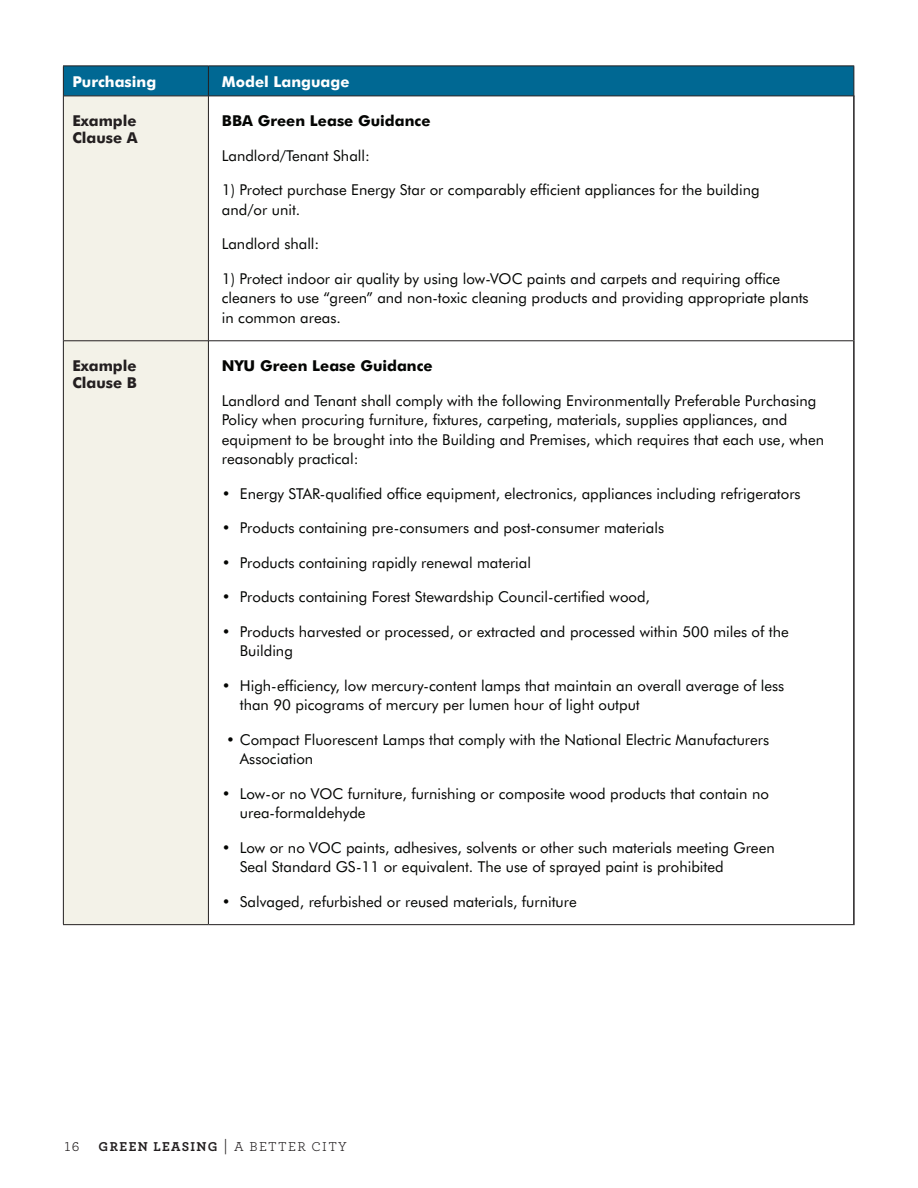
<style>
.page{position:relative;width:918px;height:1188px;background:#fff}
.page>*{position:absolute;margin:0;border:0;box-sizing:border-box;transform-origin:0 0}
.t1{font:15px/19.5px "Futura BT";color:#040503}
.t2{font:700 15px "Futura BT";color:#040503}
.t3{font:700 15px/17.2px "Futura BT";color:#231f20}
.t4{font:700 15px "Futura BT";color:#fff}
.t5{font:700 13.5px "Archer Pro";letter-spacing:.1em;color:#231f20}
.t6{font:13.5px "Archer Pro";letter-spacing:.1em;color:#231f20}
.s1{font-weight:400;font-size:16.5px}
.s2{font-weight:400}
</style>
<div class="page">
<div style="left:64px;top:67px;width:790px;height:29px;background:#006893"></div>
<div style="left:64px;top:97px;width:144px;height:827px;background:#f3f2e8"></div>
<hr style="left:853px;top:96px;width:2px;height:245px;background:#231f20">
<hr style="left:208px;top:66px;width:646px;height:1px;background:#231f20">
<hr style="left:854px;top:66px;width:1px;height:30px;background:#231f20">
<hr style="left:208px;top:96px;width:647px;height:1px;background:#231f20">
<hr style="left:63px;top:66px;width:1px;height:30px;background:#231f20">
<hr style="left:63px;top:66px;width:145px;height:1px;background:#231f20">
<hr style="left:208px;top:66px;width:1px;height:30px;background:#231f20">
<hr style="left:63px;top:96px;width:1px;height:245px;background:#231f20">
<hr style="left:64px;top:96px;width:144px;height:1px;background:#231f20">
<hr style="left:208px;top:96px;width:1px;height:245px;background:#231f20">
<hr style="left:208px;top:341px;width:645px;height:1px;background:#231f20">
<hr style="left:853px;top:341px;width:2px;height:583px;background:#231f20">
<hr style="left:208px;top:924px;width:647px;height:1px;background:#231f20">
<hr style="left:63px;top:341px;width:1px;height:583px;background:#231f20">
<hr style="left:64px;top:341px;width:144px;height:1px;background:#231f20">
<hr style="left:208px;top:341px;width:1px;height:583px;background:#231f20">
<hr style="left:63px;top:924px;width:145px;height:1px;background:#231f20">
<p class="t4" style="left:72px;top:72px;width:85px">Purchasing</p>
<p class="t4" style="left:222px;top:72px;width:129px">Model Language</p>
<p class="t3" style="left:72px;top:112px;width:67px">Example<br>Clause A</p>
<p class="t2" style="left:222px;top:112px;width:210px">BBA Green Lease Guidance</p>
<p class="t1" style="left:222px;top:146px;width:149px">Landlord/Tenant Shall:</p>
<p class="t1" style="left:222px;top:180px;width:539px">1) Protect purchase Energy Star or comparably efficient appliances for the building and/or unit.</p>
<p class="t1" style="left:222px;top:234px;width:99px">Landlord shall:</p>
<p class="t1" style="left:222px;top:269px;width:280px">1) Protect indoor air quality by using low-VOC</p>
<p class="t1" style="left:222px;top:269px;width:588px;text-indent:305px">paints and carpets and requiring office cleaners to use “green” and non-toxic cleaning products and providing appropriate plants in common areas.</p>
<p class="t3" style="left:72px;top:357px;width:66px">Example<br>Clause B</p>
<p class="t2" style="left:222px;top:357px;width:212px">NYU Green Lease Guidance</p>
<p class="t1" style="left:222px;top:390px;width:604px">Landlord and Tenant shall comply with the following Environmentally Preferable Purchasing Policy when procuring furniture, fixtures, carpeting, materials, supplies appliances, and equipment to be brought into the Building and Premises, which requires that each use, when reasonably practical:</p>
<p class="t1" style="left:222px;top:483px;width:580px">• Energy STAR-qualified office equipment, electronics, appliances including refrigerators</p>
<p class="t1" style="left:222px;top:518px;width:444px">• Products containing pre-consumers and post-consumer materials</p>
<p class="t1" style="left:222px;top:552px;width:311px">• Products containing rapidly renewal material</p>
<p class="t1" style="left:222px;top:587px;width:430px">• Products containing Forest Stewardship Council-certified wood,</p>
<p class="t1" style="left:240px;top:621px;width:550px;text-indent:-18px">• Products harvested or processed, or extracted and processed within 500 miles of the<br>Building</p>
<p class="t1" style="left:240px;top:675px;width:546px;text-indent:-18px">• High-efficiency, low mercury-content lamps that maintain an overall average of less than 90 picograms of mercury per lumen hour of light output</p>
<p class="t1" style="left:240px;top:729px;width:531px;text-indent:-14px">• Compact Fluorescent Lamps that comply with the National Electric Manufacturers<br>Association</p>
<p class="t1" style="left:240px;top:783px;width:531px;text-indent:-18px">• Low-or no VOC furniture, furnishing or composite wood products that contain no urea-formaldehyde</p>
<p class="t1" style="left:240px;top:837px;width:536px;text-indent:-18px">• Low or no VOC paints, adhesives, solvents or other such materials meeting Green<br>Seal Standard GS-11 or equivalent. The use of sprayed paint is prohibited</p>
<p class="t1" style="left:222px;top:891px;width:356px">• Salvaged, refurbished or reused materials, furniture</p>
<p class="t6" style="left:65px;top:1137px;width:16px">16</p>
<p class="t5" style="left:99px;top:1136px;width:171px">GREEN LEASING <span class="s1">|</span> <span class="s2">A BETTE</span></p>
<p class="t6" style="left:297px;top:1137px;width:51px">R CITY</p>
</div>
